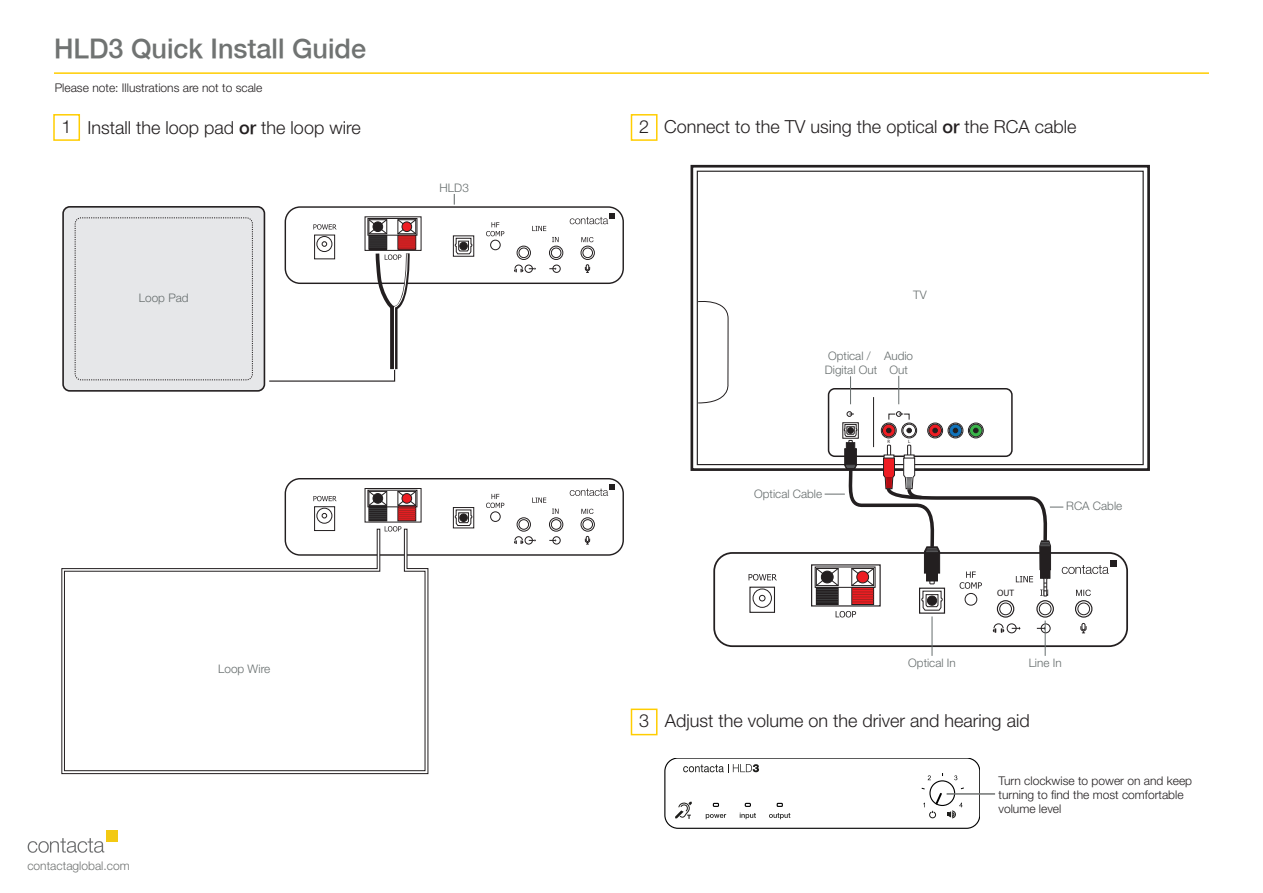
<style>
.page{position:relative;width:1263px;height:893px;background:#fff}
.page>*{position:absolute;margin:0;border:0;box-sizing:border-box;transform-origin:0 0}
.t1{font:500 27px "Helvetica Neue";color:#707372}
.t2{font:300 18px "Helvetica Neue";color:#231f20}
.t3{font:300 12px/14.4px "Helvetica Neue";color:#231f20}
.t4{font:300 12px "Helvetica Neue";color:#707372}
.t5{font:300 11.85px "Helvetica Neue";color:#666d6d}
.t6{font:300 11.7px/14.1px "Helvetica Neue";color:#666d6d}
.t7{font:9.3px "Myriad Pro";color:#231f20}
.t8{font:4.65px "Myriad Pro";color:#231f20}
.s1{font-weight:500}
</style>
<div class="page">
<div style="left:631px;top:709px;width:26px;height:26px;border:2px solid #ffcd00"></div>
<div style="left:631px;top:114px;width:26px;height:27px;border:2px solid #ffcd00"></div>
<div style="left:53px;top:114px;width:27px;height:27px;border:2px solid #ffcd00"></div>
<div style="left:63px;top:207px;width:201px;height:184px;background:#e6e7e9;border-radius:7px"></div>
<div style="left:62px;top:206px;width:203px;height:186px;border:2px solid #231f20;border-radius:7px"></div>
<div style="left:75px;top:218px;width:178px;height:162px;border:1px dashed #231f20;border-radius:6px"></div>
<div style="left:285px;top:206px;width:339px;height:78px;border:1px solid #231f20;border-radius:15px"></div>
<svg style="left:455px;top:237px;width:17px;height:18px"></svg>
<div style="left:453px;top:235px;width:21px;height:22px;border:1px solid #231f20"></div>
<svg style="left:455px;top:238px;width:17px;height:16px"></svg>
<div style="left:460px;top:242px;width:7px;height:8px;background:#231f20;border-radius:50%"></div>
<div style="left:460px;top:242px;width:7px;height:8px;border:1px solid #231f20;border-radius:50%"></div>
<svg style="left:517px;top:246px;width:13px;height:13px"></svg>
<div style="left:517px;top:246px;width:14px;height:14px;border:1px solid #231f20;border-radius:50%"></div>
<div style="left:519px;top:248px;width:10px;height:10px;background:#fff;border-radius:50%"></div>
<div style="left:519px;top:248px;width:10px;height:10px;border:1px solid #231f20;border-radius:50%"></div>
<div style="left:490px;top:240px;width:10px;height:10px;border:1px solid #231f20;border-radius:50%"></div>
<svg style="left:549px;top:246px;width:14px;height:13px"></svg>
<div style="left:549px;top:246px;width:14px;height:14px;border:1px solid #231f20;border-radius:50%"></div>
<div style="left:551px;top:248px;width:10px;height:10px;background:#fff;border-radius:50%"></div>
<div style="left:551px;top:248px;width:10px;height:10px;border:1px solid #231f20;border-radius:50%"></div>
<svg style="left:581px;top:246px;width:13px;height:13px"></svg>
<div style="left:580px;top:246px;width:15px;height:14px;border:1px solid #231f20;border-radius:50%"></div>
<div style="left:583px;top:248px;width:9px;height:10px;background:#fff;border-radius:50%"></div>
<div style="left:583px;top:248px;width:10px;height:10px;border:1px solid #231f20;border-radius:50%"></div>
<svg style="left:367px;top:218px;width:51px;height:31px"></svg>
<div style="left:368px;top:218px;width:49px;height:17px;border:1px solid #231f20"></div>
<svg style="left:486px;top:222px;width:18px;height:14px"></svg>
<svg style="left:581px;top:237px;width:12px;height:5px"></svg>
<svg style="left:532px;top:226px;width:14px;height:5px"></svg>
<svg style="left:514px;top:265px;width:9px;height:7px"></svg>
<div style="left:525px;top:265px;width:8px;height:8px;border:1px solid #231f20;border-radius:50%"></div>
<svg style="left:529px;top:267px;width:7px;height:3px"></svg>
<div style="left:553px;top:265px;width:7px;height:8px;border:1px solid #231f20;border-radius:50%"></div>
<svg style="left:552px;top:237px;width:7px;height:5px"></svg>
<svg style="left:585px;top:264px;width:5px;height:9px"></svg>
<svg style="left:549px;top:267px;width:7px;height:3px"></svg>
<svg style="left:570px;top:213px;width:45px;height:11px"></svg>
<div style="left:285px;top:478px;width:339px;height:78px;border:1px solid #231f20;border-radius:15px"></div>
<svg style="left:316px;top:508px;width:17px;height:16px"></svg>
<div style="left:314px;top:506px;width:21px;height:25px;border:1px solid #231f20"></div>
<svg style="left:455px;top:509px;width:17px;height:1px"></svg>
<div style="left:453px;top:507px;width:21px;height:21px;border:1px solid #231f20"></div>
<svg style="left:455px;top:510px;width:17px;height:16px"></svg>
<div style="left:460px;top:514px;width:7px;height:7px;background:#231f20;border-radius:50%"></div>
<div style="left:460px;top:514px;width:7px;height:8px;border:1px solid #231f20;border-radius:50%"></div>
<svg style="left:317px;top:508px;width:15px;height:15px"></svg>
<div style="left:317px;top:508px;width:15px;height:15px;border:1px solid #231f20;border-radius:50%"></div>
<svg style="left:322px;top:513px;width:5px;height:5px"></svg>
<svg style="left:517px;top:518px;width:13px;height:13px"></svg>
<div style="left:517px;top:517px;width:14px;height:15px;border:1px solid #231f20;border-radius:50%"></div>
<div style="left:519px;top:520px;width:10px;height:9px;background:#fff;border-radius:50%"></div>
<div style="left:519px;top:519px;width:10px;height:10px;border:1px solid #231f20;border-radius:50%"></div>
<div style="left:490px;top:512px;width:10px;height:10px;border:1px solid #231f20;border-radius:50%"></div>
<svg style="left:549px;top:518px;width:14px;height:13px"></svg>
<div style="left:549px;top:517px;width:14px;height:15px;border:1px solid #231f20;border-radius:50%"></div>
<div style="left:551px;top:520px;width:10px;height:9px;background:#fff;border-radius:50%"></div>
<div style="left:551px;top:519px;width:10px;height:10px;border:1px solid #231f20;border-radius:50%"></div>
<svg style="left:581px;top:518px;width:13px;height:13px"></svg>
<div style="left:580px;top:517px;width:15px;height:15px;border:1px solid #231f20;border-radius:50%"></div>
<div style="left:583px;top:520px;width:9px;height:9px;background:#fff;border-radius:50%"></div>
<div style="left:583px;top:519px;width:10px;height:10px;border:1px solid #231f20;border-radius:50%"></div>
<svg style="left:367px;top:490px;width:51px;height:31px"></svg>
<div style="left:365px;top:488px;width:57px;height:35px;border:1px solid #231f20"></div>
<div style="left:369px;top:507px;width:18px;height:14px;border:1px solid #231f20"></div>
<svg style="left:368px;top:491px;width:19px;height:28px"></svg>
<svg style="left:397px;top:491px;width:19px;height:28px"></svg>
<svg style="left:313px;top:496px;width:24px;height:5px"></svg>
<svg style="left:486px;top:494px;width:18px;height:14px"></svg>
<svg style="left:385px;top:526px;width:16px;height:2px"></svg>
<svg style="left:581px;top:509px;width:12px;height:5px"></svg>
<svg style="left:532px;top:498px;width:14px;height:5px"></svg>
<svg style="left:514px;top:536px;width:9px;height:8px"></svg>
<div style="left:525px;top:536px;width:8px;height:8px;border:1px solid #231f20;border-radius:50%"></div>
<svg style="left:529px;top:539px;width:7px;height:3px"></svg>
<div style="left:553px;top:536px;width:7px;height:8px;border:1px solid #231f20;border-radius:50%"></div>
<svg style="left:552px;top:509px;width:7px;height:5px"></svg>
<svg style="left:585px;top:536px;width:5px;height:9px"></svg>
<svg style="left:549px;top:539px;width:7px;height:3px"></svg>
<svg style="left:570px;top:485px;width:45px;height:11px"></svg>
<svg style="left:269px;top:219px;width:147px;height:163px"></svg>
<svg style="left:61px;top:528px;width:368px;height:246px"></svg>
<div style="left:690px;top:165px;width:460px;height:306px;border:3px solid #231f20"></div>
<svg style="left:752px;top:589px;width:20px;height:19px"></svg>
<div style="left:749px;top:587px;width:26px;height:26px;border:1px solid #231f20"></div>
<div style="left:753px;top:589px;width:18px;height:18px;background:#fff;border-radius:50%"></div>
<div style="left:753px;top:589px;width:19px;height:19px;border:1px solid #231f20;border-radius:50%"></div>
<svg style="left:759px;top:595px;width:6px;height:6px"></svg>
<div style="left:997px;top:600px;width:17px;height:18px;border:1px solid #231f20;border-radius:50%"></div>
<div style="left:1036px;top:600px;width:18px;height:18px;border:1px solid #231f20;border-radius:50%"></div>
<div style="left:1075px;top:600px;width:17px;height:18px;border:1px solid #231f20;border-radius:50%"></div>
<svg style="left:814px;top:566px;width:2px;height:38px"></svg>
<div style="left:811px;top:564px;width:70px;height:42px;border:1px solid #231f20"></div>
<div style="left:713px;top:552px;width:415px;height:95px;border:2px solid #231f20;border-radius:18px"></div>
<svg style="left:748px;top:574px;width:29px;height:6px"></svg>
<svg style="left:993px;top:623px;width:11px;height:10px"></svg>
<div style="left:1007px;top:623px;width:9px;height:10px;border:1px solid #231f20;border-radius:50%"></div>
<svg style="left:1012px;top:627px;width:8px;height:3px"></svg>
<div style="left:1041px;top:624px;width:9px;height:9px;border:1px solid #231f20;border-radius:50%"></div>
<svg style="left:1080px;top:623px;width:7px;height:11px"></svg>
<svg style="left:1037px;top:627px;width:8px;height:3px"></svg>
<div style="left:1110px;top:560px;width:7px;height:7px;background:#231f20"></div>
<div style="left:828px;top:388px;width:185px;height:69px;border:2px solid #231f20;border-radius:6px"></div>
<hr style="left:873px;top:397px;width:1px;height:50px;background:#231f20">
<svg style="left:816px;top:411px;width:293px;height:206px"></svg>
<svg style="left:697px;top:298px;width:32px;height:106px"></svg>
<svg style="left:898px;top:376px;width:1px;height:28px"></svg>
<svg style="left:850px;top:376px;width:1px;height:28px"></svg>
<hr style="left:932px;top:616px;width:1px;height:40px;background:#666d6d">
<hr style="left:1045px;top:621px;width:1px;height:35px;background:#666d6d">
<svg style="left:665px;top:758px;width:315px;height:70px"></svg>
<hr style="left:946px;top:793px;width:49px;height:2px;background:#707372">
<svg style="left:28px;top:838px;width:76px;height:15px"></svg>
<div style="left:107px;top:830px;width:11px;height:11px;background:#f3c912"></div>
<hr style="left:54px;top:72px;width:1155px;height:2px;background:#ffcd00">
<h1 class="t1" style="left:54px;top:33px;width:314px">HLD3 Quick Install Guide</h1>
<p class="t3" style="left:55px;top:80px;width:209px">Please note: Illustrations are not to scale</p>
<p class="t2" style="left:62px;top:113px;width:301px">1 Install the loop pad <span class="s1">or</span> the loop wire</p>
<p class="t2" style="left:639px;top:112px;width:12px">2</p>
<p class="t2" style="left:664px;top:112px;width:414px">Connect to the TV using the optical <span class="s1">or</span> the RCA cable</p>
<p class="t5" style="left:440px;top:178px;width:31px">HLD3</p>
<p class="t5" style="left:139px;top:288px;width:51px">Loop Pad</p>
<p class="t4" style="left:27px;top:856px;width:104px">contactaglobal.com</p>
<p class="t5" style="left:218px;top:659px;width:54px">Loop Wire</p>
<p class="t6" style="left:913px;top:287px;width:15px">TV</p>
<p class="t6" style="left:825px;top:348px;width:54px">Optical /<br>Digital Out</p>
<p class="t6" style="left:884px;top:348px;width:31px;text-align:center">Audio<br>Out</p>
<p class="t6" style="left:754px;top:486px;width:69px">Optical Cable</p>
<p class="t8" style="left:887px;top:439px;width:4px">R</p>
<p class="t8" style="left:908px;top:439px;width:4px">L</p>
<p class="t6" style="left:1066px;top:498px;width:58px">RCA Cable</p>
<p class="t7" style="left:997px;top:587px;width:19px">OUT</p>
<p class="t6" style="left:908px;top:655px;width:49px">Optical In</p>
<p class="t6" style="left:1029px;top:655px;width:34px">Line In</p>
<p class="t2" style="left:639px;top:706px;width:12px">3</p>
<p class="t2" style="left:665px;top:706px;width:366px">Adjust the volume on the driver and hearing aid</p>
<p class="t3" style="left:998px;top:772px;width:195px">Turn clockwise to power on and keep turning to find the most comfortable volume level</p>
</div>
